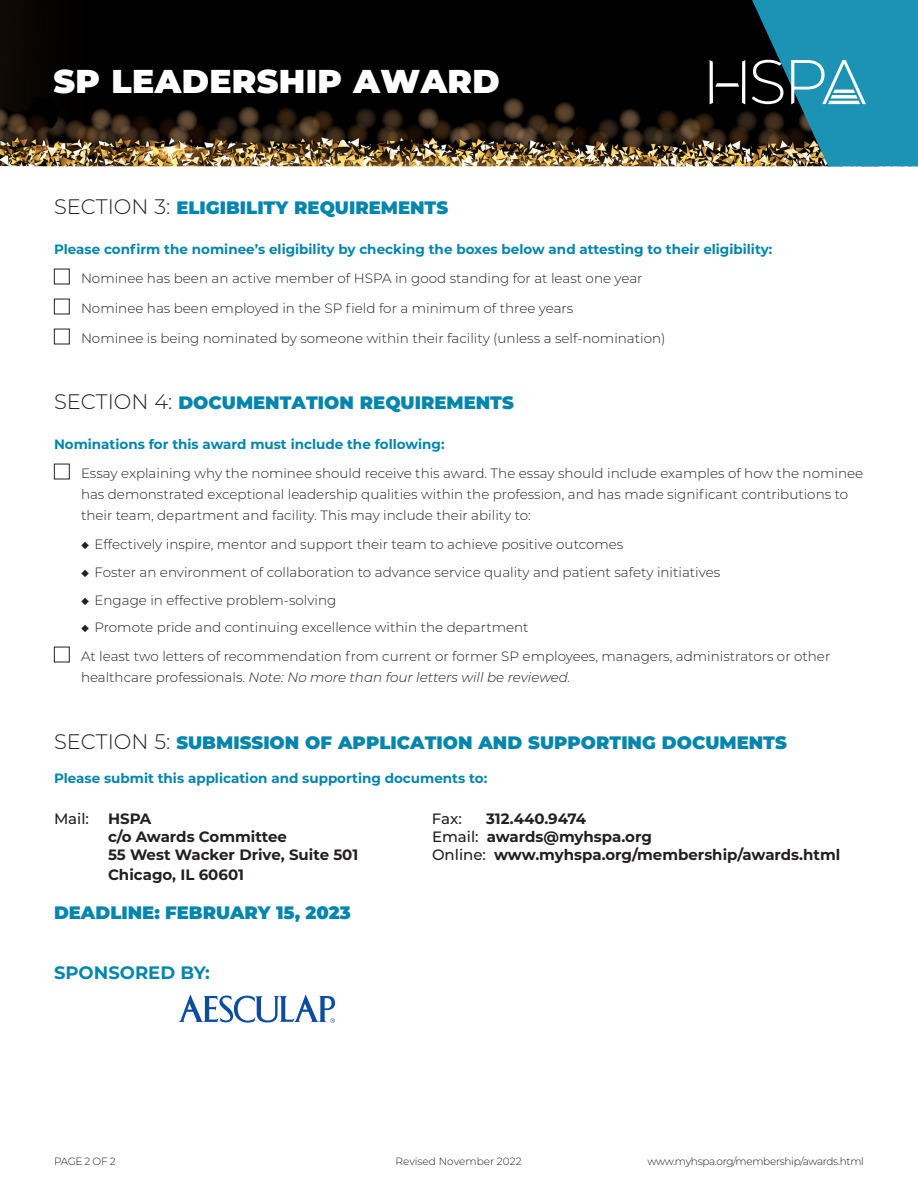
<style>
.page{position:relative;width:918px;height:1188px;background:#fff}
.page>*{position:absolute;margin:0;border:0;box-sizing:border-box;transform-origin:0 0}
.t1{font:900 33px "Montserrat";letter-spacing:.01em;color:#fff}
.t2{font:900 18px "Montserrat";color:#0386ac}
.t3{font:700 18px "Montserrat";color:#0386ac}
.t4{font:700 15px "Montserrat";color:#231f20}
.t5{font:500 15px "Montserrat";color:#231f20}
.t6{font:300 13.5px/21px "Montserrat";color:#231f20}
.t7{font:700 13.5px "Montserrat";color:#0386ac}
.t8{font:300 10.5px "Montserrat";letter-spacing:-.03em;color:#231f20}
.t9{font:300 10.5px "Montserrat";color:#231f20}
.s1{font-weight:300;font-size:21px;color:#231f20}
.s2{font-style:italic}
.s3{font-weight:500}
</style>
<div class="page">
<div style="left:54px;top:269px;width:16px;height:15px;border:1px solid #231f20"></div>
<div style="left:54px;top:299px;width:16px;height:15px;border:1px solid #231f20"></div>
<div style="left:54px;top:329px;width:16px;height:15px;border:1px solid #231f20"></div>
<div style="left:54px;top:464px;width:16px;height:15px;border:1px solid #231f20"></div>
<div style="left:54px;top:647px;width:16px;height:15px;border:1px solid #231f20"></div>
<img style="left:0;top:0;width:752px;height:166px">
<svg style="left:710px;top:60px;width:35px;height:44px"></svg>
<svg style="left:752px;top:0;width:166px;height:166px"></svg>
<svg style="left:179px;top:994px;width:156px;height:29px"></svg>
<p class="t1" style="left:54px;top:57px;width:448px">SP LEADERSHIP AWARD</p>
<p class="t2" style="left:54px;top:194px;width:396px"><span class="s1">SECTION 3:</span> ELIGIBILITY REQUIREMENTS</p>
<p class="t7" style="left:54px;top:240px;width:720px">Please confirm the nominee’s eligibility by checking the boxes below and attesting to their eligibility:</p>
<p class="t6" style="left:81px;top:267px;width:563px">Nominee has been an active member of HSPA in good standing for at least one year</p>
<p class="t6" style="left:81px;top:297px;width:494px">Nominee has been employed in the SP field for a minimum of three years</p>
<p class="t6" style="left:81px;top:327px;width:586px">Nominee is being nominated by someone within their facility (unless a self-nomination)</p>
<p class="t2" style="left:54px;top:389px;width:461px"><span class="s1">SECTION 4:</span> DOCUMENTATION REQUIREMENTS</p>
<p class="t7" style="left:54px;top:435px;width:392px">Nominations for this award must include the following:</p>
<p class="t6" style="left:81px;top:462px;width:784px">Essay explaining why the nominee should receive this award. The essay should include examples of how the nominee has demonstrated exceptional leadership qualities within the profession, and has made significant contributions to their team, department and facility. This may include their ability to:</p>
<p class="t6" style="left:81px;top:533px;width:544px">◆ Effectively inspire, mentor and support their team to achieve positive outcomes</p>
<p class="t6" style="left:81px;top:561px;width:641px">◆ Foster an environment of collaboration to advance service quality and patient safety initiatives</p>
<p class="t6" style="left:81px;top:589px;width:257px">◆ Engage in effective problem-solving</p>
<p class="t6" style="left:81px;top:617px;width:449px">◆ Promote pride and continuing excellence within the department</p>
<p class="t6" style="left:81px;top:645px;width:751px">At least two letters of recommendation from current or former SP employees, managers, administrators or other healthcare professionals. <span class="s2">Note: No more than four letters will be reviewed.</span></p>
<p class="t2" style="left:54px;top:729px;width:734px"><span class="s1">SECTION 5:</span> SUBMISSION OF APPLICATION AND SUPPORTING DOCUMENTS</p>
<p class="t7" style="left:54px;top:768px;width:435px">Please submit this application and supporting documents to:</p>
<p class="t5" style="left:54px;top:808px;width:37px">Mail:</p>
<p class="t4" style="left:108px;top:808px;width:45px">HSPA</p>
<p class="t5" style="left:432px;top:808px;width:31px">Fax:</p>
<p class="t4" style="left:486px;top:808px;width:102px">312.440.9474</p>
<p class="t4" style="left:108px;top:826px;width:180px">c/o Awards Committee</p>
<p class="t4" style="left:432px;top:826px;width:221px"><span class="s3">Email:</span> awards@myhspa.org</p>
<p class="t4" style="left:108px;top:844px;width:252px">55 West Wacker Drive, Suite 501</p>
<p class="t4" style="left:432px;top:844px;width:410px"><span class="s3">Online:</span> www.myhspa.org/membership/awards.html</p>
<p class="t4" style="left:108px;top:863px;width:137px">Chicago, IL 60601</p>
<p class="t2" style="left:54px;top:899px;width:298px">DEADLINE: FEBRUARY 15, 2023</p>
<p class="t3" style="left:54px;top:960px;width:158px">SPONSORED BY:</p>
<p class="t8" style="left:54px;top:1154px;width:63px">PAGE 2 OF 2</p>
<p class="t8" style="left:647px;top:1154px;width:218px">www.myhspa.org/membership/awards.html</p>
<p class="t9" style="left:396px;top:1155px;width:127px">Revised November 2022</p>
</div>
